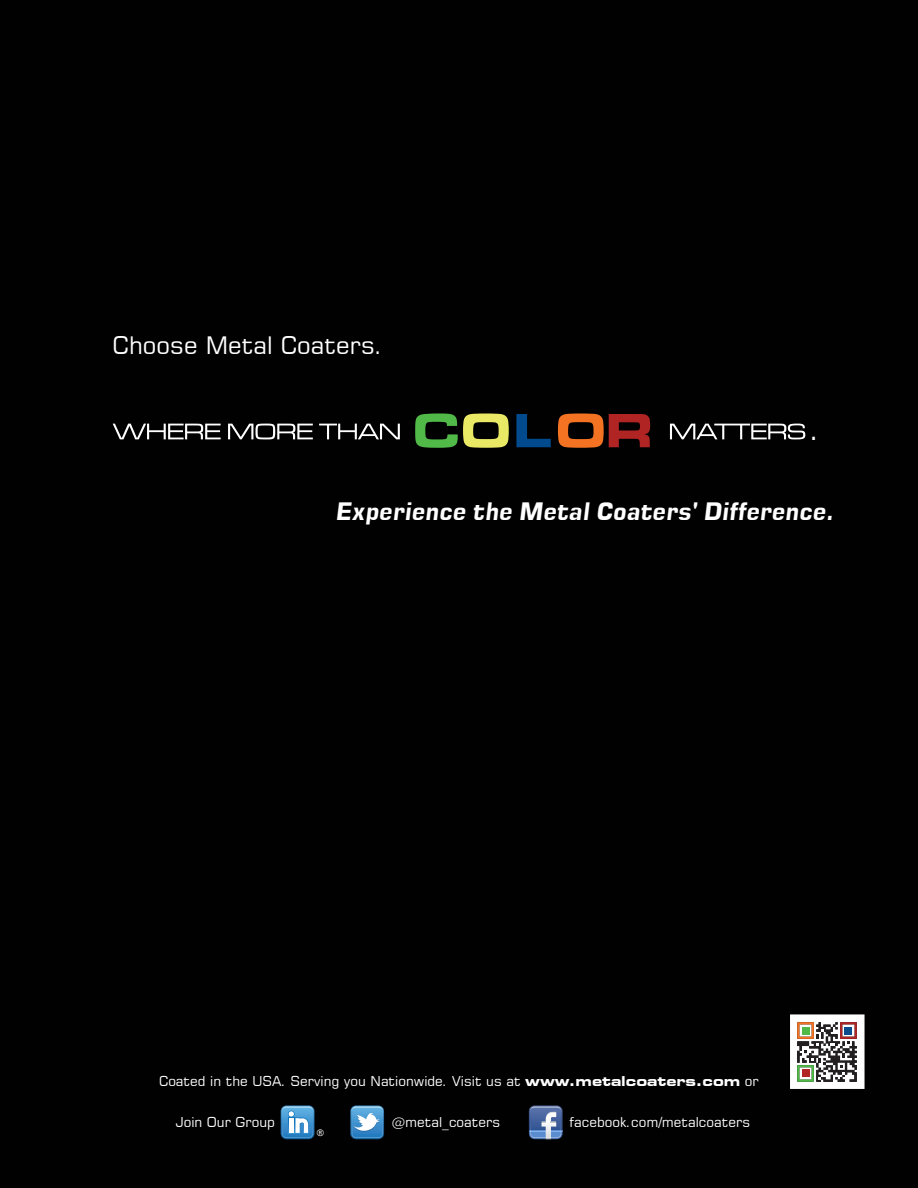
<style>
.page{position:relative;width:918px;height:1188px;background:#010101}
.page>*{position:absolute;margin:0;border:0;box-sizing:border-box;transform-origin:0 0}
.t1{font:30px "Square 721 BT";color:#fff}
.t2{font:italic 700 24px "Square 721";color:#fff}
.t3{font:24px "Square 721 BT";color:#fff}
.t4{font:13.5px "Square 721 BT";color:#fff}
.t5{font:condensed 9px "Univers LT";color:#fff}
.s1{font-weight:700;font-stretch:expanded}
</style>
<div class="page">
<svg style="left:281px;top:1105px;width:33px;height:34px"></svg>
<svg style="left:350px;top:1105px;width:34px;height:34px"></svg>
<svg style="left:529px;top:1105px;width:33px;height:34px"></svg>
<svg style="left:670px;top:423px;width:135px;height:16px"></svg>
<svg style="left:558px;top:413px;width:92px;height:35px"></svg>
<svg style="left:516px;top:414px;width:35px;height:33px"></svg>
<svg style="left:415px;top:413px;width:94px;height:35px"></svg>
<svg style="left:113px;top:423px;width:287px;height:16px"></svg>
<svg style="left:790px;top:1014px;width:74px;height:75px;background:#b8b3af"></svg>
<div style="left:802px;top:1027px;width:7px;height:7px;background:#51b948"></div>
<div style="left:845px;top:1027px;width:7px;height:7px;background:#0b4c8c"></div>
<div style="left:802px;top:1070px;width:7px;height:7px;background:#b12525"></div>
<h2 class="t3" style="left:113px;top:330px;width:272px">Choose Metal Coaters.</h2>
<h1 class="t1" style="left:810px;top:411px;width:12px">.</h1>
<h2 class="t2" style="left:335px;top:496px;width:500px">Experience the Metal Coaters' Difference.</h2>
<p class="t4" style="left:159px;top:1073px;width:601px">Coated in the USA. Serving you Nationwide. Visit us at <span class="s1">www.metalcoaters.com</span> or</p>
<p class="t4" style="left:176px;top:1114px;width:101px">Join Our Group</p>
<p class="t5" style="left:317px;top:1127px;width:9px">®</p>
<p class="t4" style="left:392px;top:1114px;width:110px">@metal_coaters</p>
<p class="t4" style="left:569px;top:1114px;width:182px">facebook.com/metalcoaters</p>
</div>
